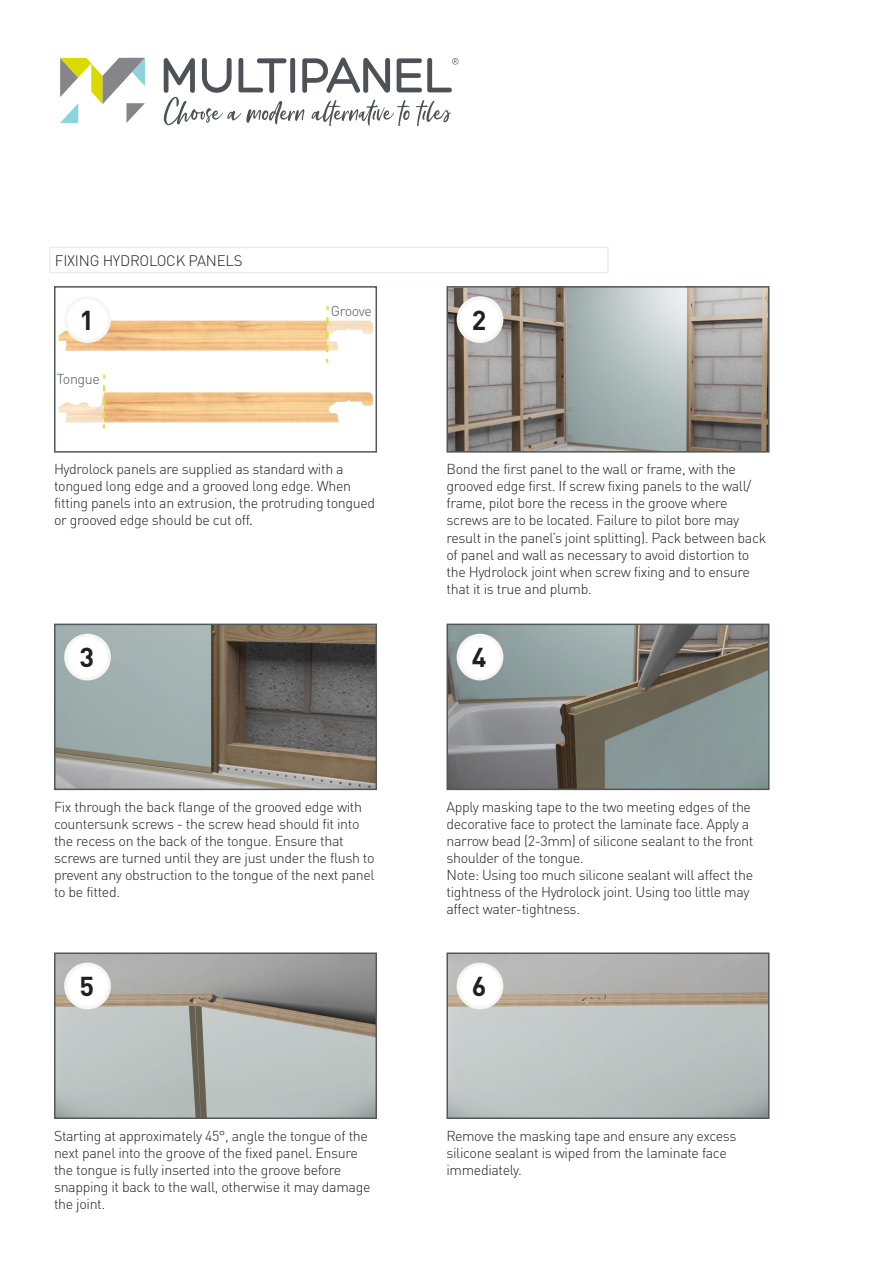
<style>
.page{position:relative;width:893px;height:1263px;background:#fff}
.page>*{position:absolute;margin:0;border:0;box-sizing:border-box;transform-origin:0 0}
.t1{font:700 27px "DINOT";color:#231f20}
.t2{font:300 15px "DINOT";letter-spacing:-.015em;color:#231f20}
.t3{font:300 14.25px/17.1px "DINOT";letter-spacing:-.025em;color:#231f20}
.t4{font:300 14.25px "DINOT";letter-spacing:-.025em;color:#525759}
.s1{font-weight:400;font-style:italic}
</style>
<div class="page">
<img style="left:105px;top:392px;width:268px;height:30px">
<svg style="left:58px;top:374px;width:46px;height:55px"></svg>
<svg style="left:103px;top:385px;width:2px;height:43px"></svg>
<img style="left:59px;top:321px;width:267px;height:30px">
<svg style="left:327px;top:310px;width:46px;height:53px"></svg>
<svg style="left:326px;top:306px;width:3px;height:4px"></svg>
<svg style="left:326px;top:317px;width:3px;height:45px"></svg>
<div style="left:54px;top:286px;width:323px;height:167px;border:2px solid #525759"></div>
<div style="left:66px;top:298px;width:43px;height:43px;background:#fff;border-radius:50%"></div>
<div style="left:64px;top:296px;width:47px;height:47px;border:3px solid #f6f5f3;border-radius:50%"></div>
<img style="left:449px;top:289px;width:317px;height:161px">
<div style="left:446px;top:286px;width:323px;height:167px;border:2px solid #525759"></div>
<div style="left:458px;top:298px;width:44px;height:43px;background:#fff;border-radius:50%"></div>
<div style="left:457px;top:296px;width:46px;height:47px;border:3px solid #f6f5f3;border-radius:50%"></div>
<img style="left:57px;top:627px;width:317px;height:160px">
<div style="left:54px;top:624px;width:323px;height:166px;border:2px solid #525759"></div>
<div style="left:66px;top:635px;width:43px;height:44px;background:#fff;border-radius:50%"></div>
<div style="left:64px;top:634px;width:47px;height:46px;border:3px solid #f6f5f3;border-radius:50%"></div>
<img style="left:449px;top:627px;width:317px;height:160px">
<div style="left:446px;top:624px;width:323px;height:166px;border:2px solid #525759"></div>
<div style="left:458px;top:635px;width:44px;height:44px;background:#fff;border-radius:50%"></div>
<div style="left:457px;top:634px;width:46px;height:46px;border:3px solid #f6f5f3;border-radius:50%"></div>
<img style="left:57px;top:955px;width:317px;height:161px">
<div style="left:54px;top:952px;width:323px;height:167px;border:2px solid #525759"></div>
<div style="left:66px;top:964px;width:43px;height:44px;background:#fff;border-radius:50%"></div>
<div style="left:64px;top:963px;width:47px;height:46px;border:3px solid #f6f5f3;border-radius:50%"></div>
<img style="left:449px;top:955px;width:317px;height:161px">
<div style="left:446px;top:952px;width:323px;height:167px;border:2px solid #525759"></div>
<div style="left:458px;top:964px;width:44px;height:44px;background:#fff;border-radius:50%"></div>
<div style="left:457px;top:963px;width:46px;height:46px;border:3px solid #f6f5f3;border-radius:50%"></div>
<div style="left:49px;top:247px;width:560px;height:26px;border:2px solid #e9ecf1"></div>
<svg style="left:60px;top:58px;width:85px;height:65px"></svg>
<svg style="left:164px;top:57px;width:295px;height:69px"></svg>
<p class="t2" style="left:55px;top:251px;width:189px">FIXING HYDROLOCK PANELS</p>
<p class="t1" style="left:79px;top:302px;width:16px">1</p>
<p class="t4" style="left:57px;top:370px;width:45px">Tongue</p>
<p class="t4" style="left:331px;top:302px;width:43px">Groove</p>
<p class="t1" style="left:472px;top:302px;width:16px">2</p>
<p class="t3" style="left:54px;top:460px;width:323px">Hydrolock panels are supplied as standard with a tongued long edge and a grooved long edge. When fitting panels into an extrusion, the protruding tongued or grooved edge should be cut off<span class="s1">.</span></p>
<p class="t1" style="left:79px;top:640px;width:16px">3</p>
<p class="t3" style="left:54px;top:798px;width:322px">Fix through the back flange of the grooved edge with countersunk screws - the screw head should fit into the recess on the back of the tongue. Ensure that screws are turned until they are just under the flush to prevent any obstruction to the tongue of the next panel to be fitted.</p>
<p class="t1" style="left:79px;top:969px;width:16px">5</p>
<p class="t3" style="left:54px;top:1127px;width:318px">Starting at approximately 45°, angle the tongue of the next panel into the groove of the fixed panel. Ensure the tongue is fully inserted into the groove before snapping it back to the wall, otherwise it may damage the joint.</p>
<p class="t3" style="left:446px;top:460px;width:321px">Bond the first panel to the wall or frame, with the grooved edge first. If screw fixing panels to the wall/ frame, pilot bore the recess in the groove where screws are to be located. Failure to pilot bore may result in the panel’s joint splitting). Pack between back of panel and wall as necessary to avoid distortion to the Hydrolock joint when screw fixing and to ensure that it is true and plumb.</p>
<p class="t1" style="left:472px;top:640px;width:16px">4</p>
<p class="t3" style="left:446px;top:798px;width:308px">Apply masking tape to the two meeting edges of the decorative face to protect the laminate face. Apply a narrow bead (2-3mm) of silicone sealant to the front shoulder of the tongue.<br>Note: Using too much silicone sealant will affect the tightness of the Hydrolock joint. Using too little may affect water-tightness.</p>
<p class="t1" style="left:472px;top:969px;width:16px">6</p>
<p class="t3" style="left:446px;top:1127px;width:292px">Remove the masking tape and ensure any excess silicone sealant is wiped from the laminate face immediately.</p>
</div>
